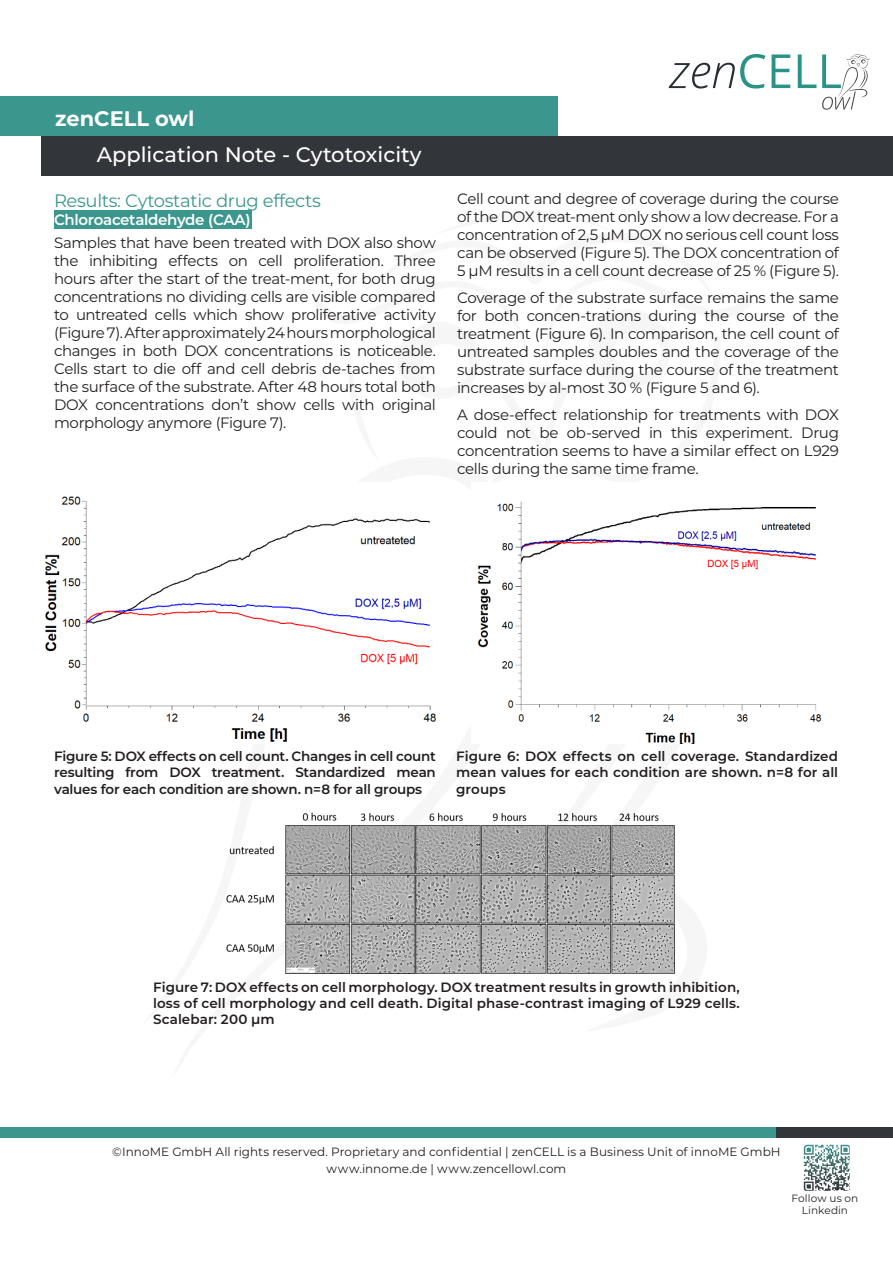
<style>
.page{position:relative;width:893px;height:1263px;background:#fff}
.page>*{position:absolute;margin:0;border:0;box-sizing:border-box;transform-origin:0 0}
.Headline_1{font:500 21px "Montserrat";color:#fff}
.t1{font:700 21px "Montserrat";color:#fff}
.Headline_2_ohne_Balk{font:18px "Montserrat";letter-spacing:-.02em;color:#3b968d}
.Fließtext{font:15px/18px "Montserrat";letter-spacing:-.025em;color:#231f20;text-align:justify}
.Headline_3{font:600 15px "Montserrat";letter-spacing:-.02em;color:#fff}
.Figure{font:600 13.5px/16.2px "Montserrat";color:#231f20;text-align:justify}
.t2{font:12px/16.5px "Montserrat";letter-spacing:.005em;color:#231f20;text-align:center}
.t3{font:10.5px/12.6px "Montserrat";letter-spacing:.01em;color:#231f20;text-align:center}
</style>
<div class="page">
<svg style="left:669px;top:54px;width:97px;height:35px"></svg>
<svg style="left:772px;top:54px;width:18px;height:34px"></svg>
<svg style="left:798px;top:54px;width:18px;height:34px"></svg>
<svg style="left:822px;top:54px;width:48px;height:56px"></svg>
<div style="left:0;top:1127px;width:893px;height:10px;background:#3b968d"></div>
<div style="left:776px;top:1127px;width:117px;height:10px;background:#32363a"></div>
<div style="left:0;top:97px;width:557px;height:39px;background:#3b968d"></div>
<svg style="left:804px;top:1145px;width:46px;height:10px"></svg>
<div style="left:41px;top:136px;width:852px;height:40px;background:#32363a"></div>
<div style="left:54px;top:211px;width:197px;height:18px;background:#3b968d"></div>
<img style="left:45px;top:496px;width:391px;height:246px">
<img style="left:477px;top:501px;width:345px;height:242px">
<img style="left:226px;top:812px;width:448px;height:161px">
<h1 class="t1" style="left:55px;top:104px;width:141px">zenCELL owl</h1>
<p class="Headline_1" style="left:97px;top:140px;width:326px">Application Note - Cytotoxicity</p>
<p class="Headline_2_ohne_Balk" style="left:54px;top:189px;width:268px">Results: Cytostatic drug effects</p>
<p class="Headline_3" style="left:54px;top:209px;width:198px">Chloroacetaldehyde (CAA)</p>
<p class="Fließtext" style="left:54px;top:233px;width:383px">Samples that have been treated with DOX also show the inhibiting effects on cell proliferation. Three hours after the start of the treat-ment, for both drug concentrations no dividing cells are visible compared to untreated cells which show proliferative activity (Figure 7). After approximately 24 hours morphological changes in both DOX concentrations is noticeable.<br>Cells start to die off and cell debris de-taches from the surface of the substrate. After 48 hours total both DOX concentrations don’t show cells with original morphology anymore (Figure 7).</p>
<p class="Fließtext" style="left:457px;top:190px;width:383px">Cell count and degree of coverage during the course of the DOX treat-ment only show a low decrease. For a concentration of 2,5 μM DOX no serious cell count loss can be observed (Figure 5). The DOX concentration of 5 μM results in a cell count decrease of 25 % (Figure 5).</p>
<p class="Fließtext" style="left:457px;top:288px;width:383px">Coverage of the substrate surface remains the same for both concen-trations during the course of the treatment (Figure 6). In comparison, the cell count of untreated samples doubles and the coverage of the substrate surface during the course of the treatment increases by al-most 30 % (Figure 5 and 6).</p>
<p class="Fließtext" style="left:457px;top:405px;width:383px">A dose-effect relationship for treatments with DOX could not be ob-served in this experiment. Drug concentration seems to have a similar effect on L929 cells during the same time frame.</p>
<p class="Figure" style="left:54px;top:748px;width:383px">Figure 5: DOX effects on cell count. Changes in cell count resulting from DOX treatment. Standardized mean values for each condition are shown. n=8 for all groups</p>
<p class="Figure" style="left:456px;top:748px;width:383px">Figure 6: DOX effects on cell coverage. Standardized mean values for each condition are shown. n=8 for all groups</p>
<p class="Figure" style="left:153px;top:978px;width:588px">Figure 7: DOX effects on cell morphology. DOX treatment results in growth inhibition, loss of cell morphology and cell death. Digital phase-contrast imaging of L929 cells.<br>Scalebar: 200 μm</p>
<p class="t2" style="left:112px;top:1143px;width:670px">©InnoME GmbH All rights reserved. Proprietary and confidential | zenCELL is a Business Unit of innoME GmbH www.innome.de | www.zencellowl.com</p>
<p class="t3" style="left:791px;top:1191px;width:68px">Follow us on<br>Linkedin</p>
</div>
